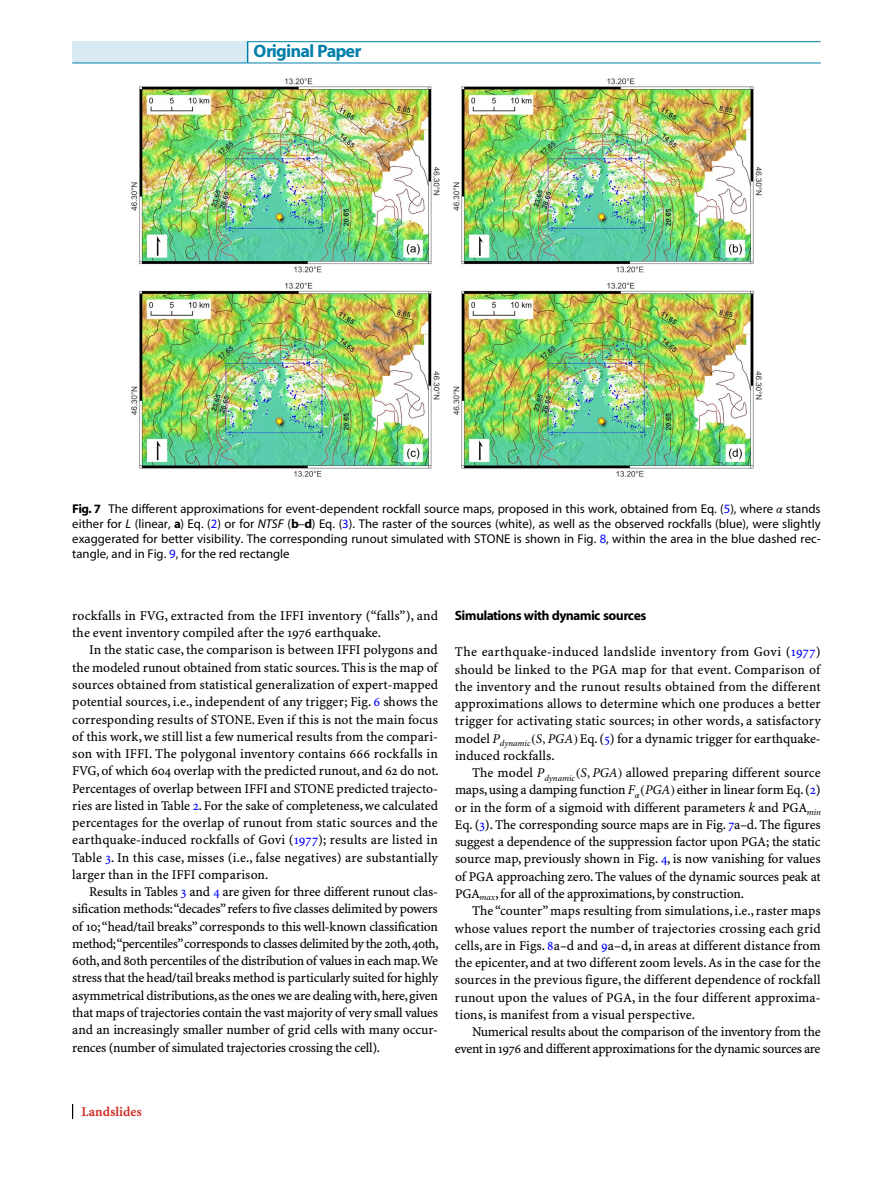
<style>
.page{position:relative;width:893px;height:1187px;background:#fff}
.page>*{position:absolute;margin:0;border:0;box-sizing:border-box;transform-origin:0 0}
.t1{font:700 18px "S Myriad";color:#007faa}
.t2{font:13.5px/17.2px "S Minion Plus";letter-spacing:-.01em;color:#000;text-align:justify}
.t3{font:700 13.5px "S Myriad";color:#000}
.t4{font:13.5px "S Minion Plus Bold 3";color:#d12d28}
.t5{font:12.75px/15px "S Myriad";color:#000;text-align:justify}
.s1{font-weight:700}
.s2{color:#00f}
.s3{font-family:"STIX Math Italic 7"}
.s4{font-style:italic}
.s5{font-family:"Minion Pro It 23"}
.s6{font-family:"STIX Math Regular 20"}
.s7{font-family:"Minion Pro Regular 13"}
.s8{font-family:"Minion Pro It 24"}
.s9{font-family:"STIX Math Regular 21"}
.s10{font-family:"Minion Pro Regular 14"}
.s11{font-family:"Minion Pro It 25"}
.s12{font-family:"STIX Math Regular 19"}
</style>
<div class="page">
<div style="left:72px;top:42px;width:176px;height:21px;background:#daeaf3"></div>
<svg style="left:247px;top:42px;width:1px;height:21px"></svg>
<hr style="left:72px;top:63px;width:176px;height:1px;background:#007faa">
<hr style="left:247px;top:41px;width:574px;height:1px;background:#007faa">
<hr style="left:248px;top:63px;width:573px;height:1px;background:#007faa">
<svg style="left:72px;top:1104px;width:1px;height:14px"></svg>
<img style="left:131px;top:78px;width:631px;height:399px">
<h1 class="t1" style="left:254px;top:42px;width:108px">Original Paper</h1>
<p class="t5" style="left:72px;top:502px;width:750px"><span class="s1">Fig. 7</span> The different approximations for event-dependent rockfall source maps, proposed in this work, obtained from Eq. (<span class="s2">5</span>), where <span class="s3">𝛼</span> stands either for <span class="s4">L</span> (linear, <span class="s1">a</span>) Eq. (<span class="s2">2</span>) or for <span class="s4">NTSF</span> (<span class="s1">b</span>–<span class="s1">d</span>) Eq. (<span class="s2">3</span>). The raster of the sources (white), as well as the observed rockfalls (blue), were slightly exaggerated for better visibility. The corresponding runout simulated with STONE is shown in Fig. <span class="s2">8</span>, within the area in the blue dashed rec&shy;tangle, and in Fig. <span class="s2">9</span>, for the red rectangle</p>
<p class="t2" style="left:72px;top:607px;width:367px">rockfalls in FVG, extracted from the IFFI inventory (“falls”), and the event inventory compiled after the 1976 earthquake.</p>
<p class="t2" style="left:72px;top:641px;width:368px;text-indent:17px">In the static case, the comparison is between IFFI polygons and the modeled runout obtained from static sources. This is the map of sources obtained from statistical generalization of expert-mapped potential sources, i.e., independent of any trigger; Fig. <span class="s2">6</span> shows the corresponding results of STONE. Even if this is not the main focus of this work, we still list a few numerical results from the compari&shy;son with IFFI. The polygonal inventory contains 666 rockfalls in FVG, of which 604 overlap with the predicted runout, and 62 do not.<br>Percentages of overlap between IFFI and STONE predicted trajecto&shy;ries are listed in Table <span class="s2">2</span>. For the sake of completeness, we calculated percentages for the overlap of runout from static sources and the earthquake-induced rockfalls of Govi (<span class="s2">1977</span>); results are listed in Table <span class="s2">3</span>. In this case, misses (i.e., false negatives) are substantially larger than in the IFFI comparison.</p>
<p class="t2" style="left:72px;top:883px;width:368px;text-indent:17px">Results in Tables <span class="s2">3</span> and <span class="s2">4</span> are given for three different runout clas&shy;sification methods: “decades” refers to five classes delimited by powers of 10; “head/tail breaks” corresponds to this well-known classification method; “percentiles” corresponds to classes delimited by the 20th, 40th, 60th, and 80th percentiles of the distribution of values in each map. We stress that the head/tail breaks method is particularly suited for highly asymmetrical distributions, as the ones we are dealing with, here, given that maps of trajectories contain the vast majority of very small values and an increasingly smaller number of grid cells with many occur&shy;rences (number of simulated trajectories crossing the cell).</p>
<p class="t3" style="left:455px;top:609px;width:192px">Simulations with dynamic sources</p>
<p class="t2" style="left:455px;top:643px;width:367px">The earthquake-induced landslide inventory from Govi (<span class="s2">1977</span>) should be linked to the PGA map for that event. Comparison of the inventory and the runout results obtained from the different approximations allows to determine which one produces a better trigger for activating static sources; in other words, a satisfactory model <span class="s5">P</span><sub>dynamic</sub><span class="s6">(</span><span class="s5">S</span><span class="s7">,</span> <span class="s5">PGA</span><span class="s6">)</span> Eq. (<span class="s2">5</span>) for a dynamic trigger for earthquake&shy;induced rockfalls.</p>
<p class="t2" style="left:455px;top:764px;width:368px;text-indent:17px">The model <span class="s8">P</span><sub>dynamic</sub><span class="s9">(</span><span class="s8">S</span><span class="s10">,</span> <span class="s8">PGA</span><span class="s9">)</span> allowed preparing different source maps, using a damping function <span class="s11">F</span><sub>𝛼</sub><span class="s12">(</span><span class="s11">PGA</span><span class="s12">)</span> either in linear form Eq. (<span class="s2">2</span>) or in the form of a sigmoid with different parameters <span class="s4">k</span> and PGA<sub>min </sub>Eq. (<span class="s2">3</span>). The corresponding source maps are in Fig. <span class="s2">7</span>a–d. The figures suggest a dependence of the suppression factor upon PGA; the static source map, previously shown in Fig. <span class="s2">4</span>, is now vanishing for values of PGA approaching zero. The values of the dynamic sources peak at PGA<sub>max</sub>, for all of the approximations, by construction.</p>
<p class="t2" style="left:455px;top:902px;width:367px;text-indent:17px">The “counter” maps resulting from simulations, i.e., raster maps whose values report the number of trajectories crossing each grid cells, are in Figs. <span class="s2">8</span>a–d and <span class="s2">9</span>a–d, in areas at different distance from the epicenter, and at two different zoom levels. As in the case for the sources in the previous figure, the different dependence of rockfall runout upon the values of PGA, in the four different approxima&shy;tions, is manifest from a visual perspective.</p>
<p class="t2" style="left:455px;top:1023px;width:367px;text-align:right">Numerical results about the comparison of the inventory from the event in 1976 and different approximations for the dynamic sources are</p>
<p class="t4" style="left:81px;top:1103px;width:62px">Landslides</p>
</div>
